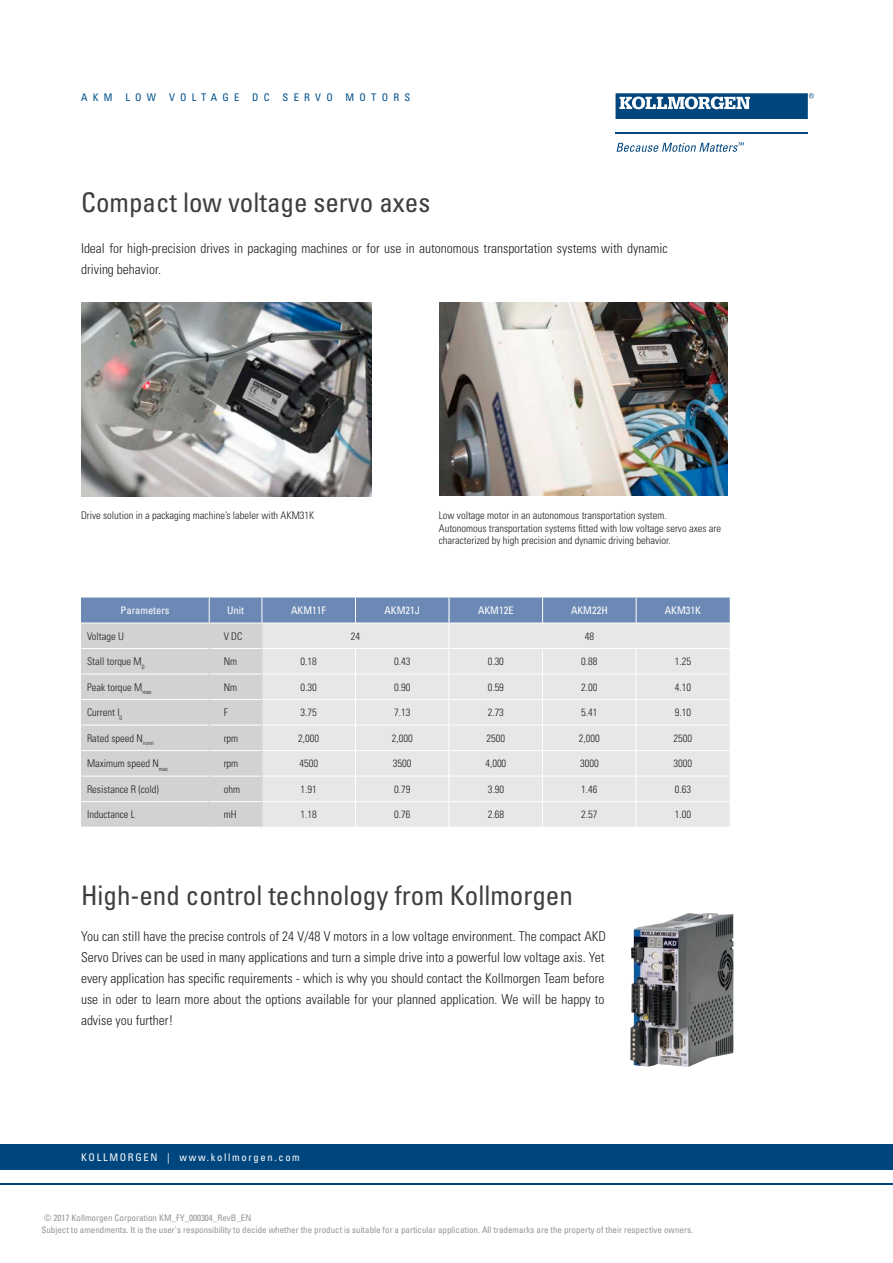
<style>
.page{position:relative;width:893px;height:1263px;background:#fff}
.page>*{position:absolute;margin:0;border:0;box-sizing:border-box;transform-origin:0 0}
.t1{font:condensed 27px "Univers LT Std";color:#3e3e3f}
.t2{font:300 condensed 13.5px/21px "Univers LT Std";color:#231f20}
.t3{font:300 condensed 10.5px/12.6px "Univers LT Std";color:#231f20}
.t4{font:condensed 10.5px "Univers LT Std";color:#fff}
.t5{font:condensed 10.5px "Univers LT Std";letter-spacing:.16em;color:#fff}
.t6{font:condensed 10.5px "Univers LT Std";letter-spacing:.5em;color:#015188}
.t7{font:condensed 9px "Univers LT Std";color:#939598}
</style>
<div class="page">
<div style="left:0;top:1144px;width:893px;height:26px;background:#00467e"></div>
<hr style="left:0;top:1183px;width:893px;height:2px;background:#00467e">
<svg style="left:616px;top:142px;width:128px;height:10px"></svg>
<hr style="left:616px;top:132px;width:192px;height:2px;background:#00467e">
<svg style="left:616px;top:93px;width:198px;height:26px"></svg>
<img style="left:630px;top:913px;width:104px;height:154px">
<img style="left:81px;top:303px;width:291px;height:194px">
<svg style="left:81px;top:597px;width:649px;height:230px;background:#d4d8df"></svg>
<hr style="left:448px;top:648px;width:2px;height:26px;background:#fff">
<hr style="left:448px;top:674px;width:2px;height:25px;background:#fff">
<hr style="left:448px;top:699px;width:2px;height:26px;background:#fff">
<hr style="left:448px;top:725px;width:2px;height:26px;background:#fff">
<hr style="left:448px;top:751px;width:2px;height:25px;background:#fff">
<hr style="left:448px;top:776px;width:2px;height:26px;background:#fff">
<hr style="left:448px;top:802px;width:2px;height:25px;background:#fff">
<hr style="left:448px;top:597px;width:2px;height:26px;background:#fff">
<hr style="left:448px;top:623px;width:2px;height:25px;background:#fff">
<img style="left:439px;top:303px;width:288px;height:192px">
<p class="t6" style="left:81px;top:91px;width:331px">AKM LOW VOLTAGE DC SERVO MOTORS</p>
<h1 class="t1" style="left:81px;top:185px;width:351px">Compact low voltage servo axes</h1>
<p class="t2" style="left:81px;top:237px;width:588px">Ideal for high-precision drives in packaging machines or for use in autonomous transportation systems with dynamic driving behavior.</p>
<p class="t3" style="left:81px;top:509px;width:235px">Drive solution in a packaging machine’s labeler with AKM31K</p>
<p class="t3" style="left:439px;top:509px;width:284px">Low voltage motor in an autonomous transportation system.<br>Autonomous transportation systems fitted with low voltage servo axes are characterized by high precision and dynamic driving behavior.</p>
<p class="t4" style="left:121px;top:604px;width:50px">Parameters</p>
<p class="t4" style="left:227px;top:604px;width:18px">Unit</p>
<p class="t4" style="left:291px;top:604px;width:36px">AKM11F</p>
<p class="t4" style="left:384px;top:604px;width:37px">AKM21J</p>
<p class="t4" style="left:478px;top:604px;width:37px">AKM12E</p>
<p class="t4" style="left:571px;top:604px;width:38px">AKM22H</p>
<p class="t4" style="left:665px;top:604px;width:38px">AKM31K</p>
<p class="t3" style="left:87px;top:630px;width:38px">Voltage U</p>
<p class="t3" style="left:224px;top:630px;width:20px">V DC</p>
<p class="t3" style="left:351px;top:630px;width:11px">24</p>
<p class="t3" style="left:585px;top:630px;width:11px">48</p>
<p class="t3" style="left:87px;top:655px;width:59px">Stall torque M<sub>0</sub></p>
<p class="t3" style="left:224px;top:655px;width:15px">Nm</p>
<p class="t3" style="left:301px;top:655px;width:18px">0.18</p>
<p class="t3" style="left:394px;top:655px;width:18px">0.43</p>
<p class="t3" style="left:488px;top:655px;width:18px">0.30</p>
<p class="t3" style="left:581px;top:655px;width:18px">0.88</p>
<p class="t3" style="left:675px;top:655px;width:18px">1.25</p>
<p class="t3" style="left:87px;top:681px;width:66px">Peak torque M<sub>max</sub></p>
<p class="t3" style="left:224px;top:681px;width:15px">Nm</p>
<p class="t3" style="left:301px;top:681px;width:18px">0.30</p>
<p class="t3" style="left:394px;top:681px;width:18px">0.90</p>
<p class="t3" style="left:488px;top:681px;width:18px">0.59</p>
<p class="t3" style="left:581px;top:681px;width:18px">2.00</p>
<p class="t3" style="left:675px;top:681px;width:18px">4.10</p>
<p class="t3" style="left:87px;top:706px;width:37px">Current I<sub>0</sub></p>
<p class="t3" style="left:224px;top:706px;width:6px">F</p>
<p class="t3" style="left:301px;top:706px;width:18px">3.75</p>
<p class="t3" style="left:394px;top:706px;width:18px">7.13</p>
<p class="t3" style="left:488px;top:706px;width:18px">2.73</p>
<p class="t3" style="left:581px;top:706px;width:18px">5.41</p>
<p class="t3" style="left:675px;top:706px;width:18px">9.10</p>
<p class="t3" style="left:87px;top:732px;width:68px">Rated speed N<sub>nenn</sub></p>
<p class="t3" style="left:224px;top:732px;width:16px">rpm</p>
<p class="t3" style="left:298px;top:732px;width:22px">2,000</p>
<p class="t3" style="left:392px;top:732px;width:22px">2,000</p>
<p class="t3" style="left:486px;top:732px;width:20px">2500</p>
<p class="t3" style="left:579px;top:732px;width:22px">2,000</p>
<p class="t3" style="left:674px;top:732px;width:20px">2500</p>
<p class="t3" style="left:87px;top:757px;width:82px">Maximum speed N<sub>max</sub></p>
<p class="t3" style="left:224px;top:757px;width:16px">rpm</p>
<p class="t3" style="left:299px;top:757px;width:20px">4500</p>
<p class="t3" style="left:393px;top:757px;width:20px">3500</p>
<p class="t3" style="left:485px;top:757px;width:22px">4,000</p>
<p class="t3" style="left:580px;top:757px;width:20px">3000</p>
<p class="t3" style="left:674px;top:757px;width:20px">3000</p>
<p class="t3" style="left:87px;top:783px;width:73px">Resistance R (cold)</p>
<p class="t3" style="left:224px;top:783px;width:18px">ohm</p>
<p class="t3" style="left:301px;top:783px;width:18px">1.91</p>
<p class="t3" style="left:394px;top:783px;width:18px">0.79</p>
<p class="t3" style="left:488px;top:783px;width:18px">3.90</p>
<p class="t3" style="left:581px;top:783px;width:18px">1.46</p>
<p class="t3" style="left:675px;top:783px;width:18px">0.63</p>
<p class="t3" style="left:87px;top:808px;width:49px">Inductance L</p>
<p class="t3" style="left:224px;top:808px;width:14px">mH</p>
<p class="t3" style="left:301px;top:808px;width:18px">1.18</p>
<p class="t3" style="left:394px;top:808px;width:18px">0.76</p>
<p class="t3" style="left:488px;top:808px;width:18px">2.68</p>
<p class="t3" style="left:581px;top:808px;width:18px">2.57</p>
<p class="t3" style="left:675px;top:808px;width:18px">1.00</p>
<h1 class="t1" style="left:81px;top:878px;width:493px">High-end control technology from Kollmorgen</h1>
<p class="t2" style="left:81px;top:926px;width:527px;text-align:justify">You can still have the precise controls of 24 V/48 V motors in a low voltage environment. The compact AKD Servo Drives can be used in many applications and turn a simple drive into a powerful low voltage axis. Yet every application has specific requirements - which is why you should contact the Kollmorgen Team before use in oder to learn more about the options available for your planned application. We will be happy to advise you further!</p>
<p class="t5" style="left:81px;top:1151px;width:220px">KOLLMORGEN | www.kollmorgen.com</p>
<p class="t7" style="left:44px;top:1212px;width:209px">© 2017 Kollmorgen Corporation KM_FY_000304_RevB_EN</p>
<p class="t7" style="left:41px;top:1224px;width:653px">Subject to amendments. It is the user's responsibility to decide whether the product is suitable for a particular application. All trademarks are the property of their respective owners.</p>
</div>
